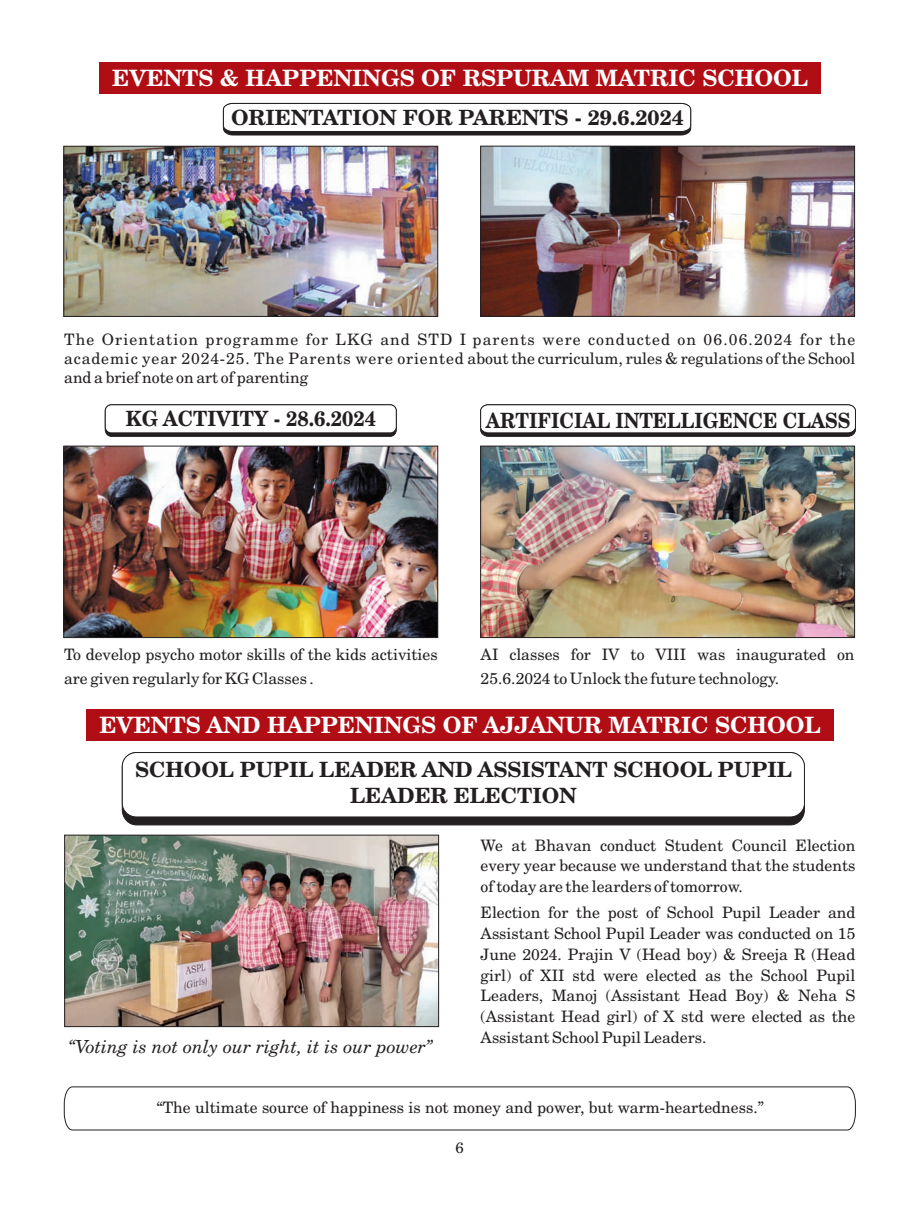
<style>
.page{position:relative;width:906px;height:1217px;background:#fff}
.page>*{position:absolute;margin:0;border:0;box-sizing:border-box;transform-origin:0 0}
.t1{font:700 22.5px "New Century Schlbk";color:#fff}
.t2{font:700 21px/25.8px "New Century Schlbk";color:#231f20;text-align:center}
.t3{font:700 21px "New Century Schlbk";color:#231f20;scale:.9 1}
.t4{font:700 21px "New Century Schlbk";color:#231f20;scale:.94 1}
.t5{font:italic 18px "New Century Schlbk";color:#231f20}
.t6{font:15.75px/20.7px "New Century Schlbk";color:#231f20;text-align:justify}
.t7{font:15px "New Century Schlbk";color:#231f20}
</style>
<div class="page">
<svg style="left:480px;top:404px;width:376px;height:33px"></svg>
<div style="left:99px;top:62px;width:721px;height:32px;background:#b00d15"></div>
<svg style="left:223px;top:103px;width:468px;height:33px"></svg>
<img style="left:66px;top:148px;width:370px;height:166px">
<div style="left:64px;top:146px;width:374px;height:170px;border:1px solid #231f20"></div>
<img style="left:482px;top:148px;width:370px;height:166px">
<div style="left:480px;top:146px;width:374px;height:170px;border:1px solid #231f20"></div>
<div style="left:105px;top:404px;width:292px;height:32px;background:#231f20;border:1px solid #231f20;border-radius:6px"></div>
<div style="left:105px;top:404px;width:292px;height:29px;background:#fff;border:1px solid #231f20;border-radius:6px"></div>
<img style="left:66px;top:448px;width:370px;height:187px">
<div style="left:64px;top:446px;width:374px;height:191px;border:1px solid #231f20"></div>
<img style="left:482px;top:448px;width:370px;height:187px">
<div style="left:480px;top:446px;width:374px;height:191px;border:1px solid #231f20"></div>
<div style="left:86px;top:708px;width:747px;height:32px;background:#b00d15"></div>
<div style="left:122px;top:752px;width:683px;height:73px;background:#231f20;border:1px solid #231f20;border-radius:15px"></div>
<div style="left:122px;top:752px;width:683px;height:65px;background:#fff;border:1px solid #231f20;border-radius:14px"></div>
<img style="left:66px;top:836px;width:371px;height:188px">
<div style="left:64px;top:834px;width:375px;height:192px;border:1px solid #231f20"></div>
<svg style="left:63px;top:1086px;width:793px;height:44px"></svg>
<h1 class="t1" style="left:112px;top:69px;width:697px">EVENTS &amp; HAPPENINGS OF RSPURAM MATRIC SCHOOL</h1>
<h2 class="t2" style="left:231px;top:106px;width:454px">ORIENTATION FOR PARENTS - 29.6.2024</h2>
<p class="t6" style="left:64px;top:331px;width:792px;line-height:18.8px">The Orientation programme for LKG and STD I parents were conducted on 06.06.2024 for the academic year 2024-25. The Parents were oriented about the curriculum, rules &amp; regulations of the School and a brief note on art of parenting</p>
<h2 class="t4" style="left:126px;top:410px;width:268px">KG ACTIVITY - 28.6.2024</h2>
<h2 class="t3" style="left:486px;top:411px;width:406px">ARTIFICIAL INTELLIGENCE CLASS</h2>
<p class="t6" style="left:64px;top:643px;width:375px;line-height:23.5px">To develop psycho motor skills of the kids activities are given regularly for KG Classes .</p>
<p class="t6" style="left:480px;top:643px;width:375px;line-height:23.5px">AI classes for IV to VIII was inaugurated on<br>25.6.2024 to Unlock the future technology.</p>
<h1 class="t1" style="left:100px;top:715px;width:723px">EVENTS AND HAPPENINGS OF AJJANUR MATRIC SCHOOL</h1>
<h2 class="t2" style="left:135px;top:757px;width:658px">SCHOOL PUPIL LEADER AND ASSISTANT SCHOOL PUPIL<br>LEADER ELECTION</h2>
<p class="t5" style="left:69px;top:1038px;width:366px">“Voting is not only our right, it is our power”</p>
<p class="t6" style="left:480px;top:835px;width:376px">We at Bhavan conduct Student Council Election every year because we understand that the students of today are the learders of tomorrow.</p>
<p class="t6" style="left:480px;top:903px;width:376px">Election for the post of School Pupil Leader and Assistant School Pupil Leader was conducted on 15<br>June 2024. Prajin V (Head boy) &amp; Sreeja R (Head girl) of XII std were elected as the School Pupil Leaders, Manoj (Assistant Head Boy) &amp; Neha S (Assistant Head girl) of X std were elected as the Assistant School Pupil Leaders.</p>
<p class="t6" style="left:157px;top:1097px;width:609px">“The ultimate source of happiness is not money and power, but warm-heartedness.”</p>
<p class="t7" style="left:455px;top:1140px;width:10px">6</p>
</div>
